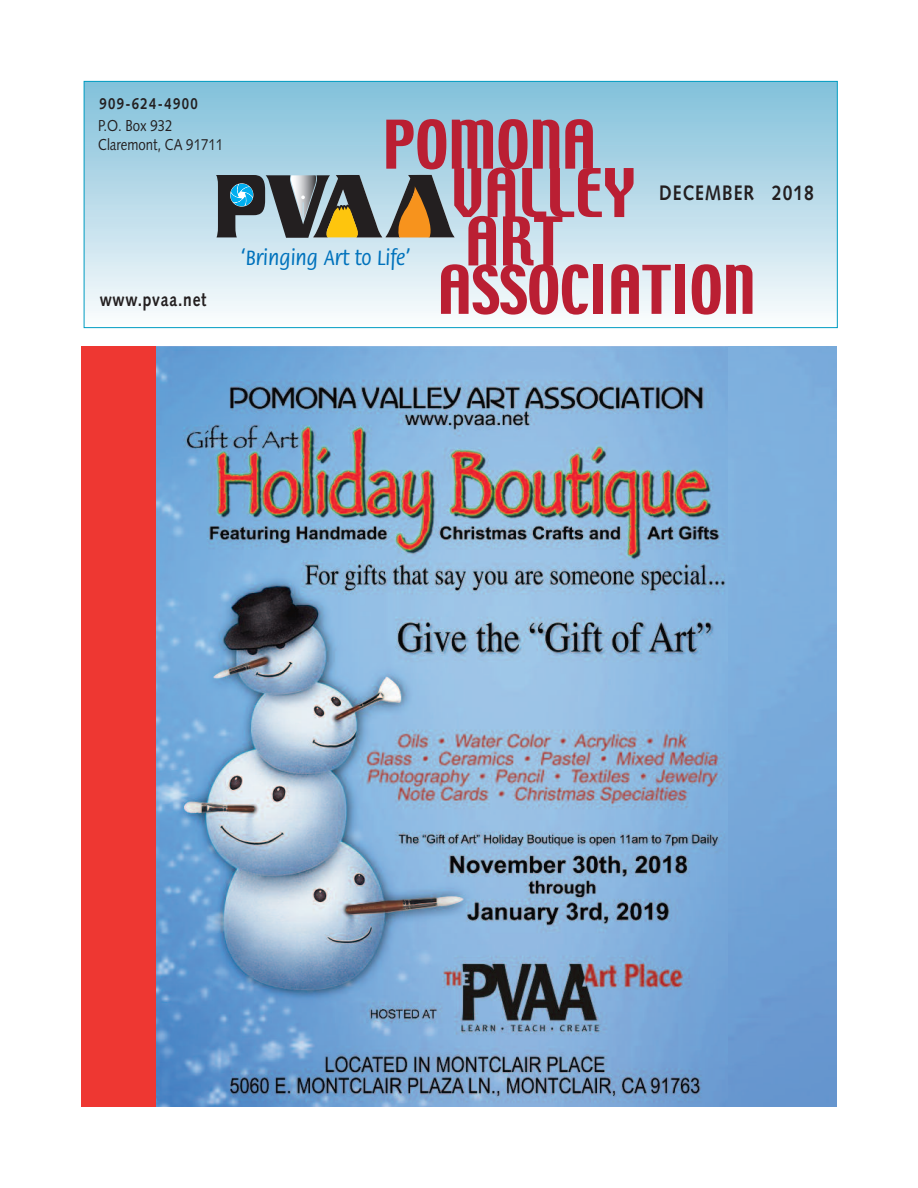
<style>
.page{position:relative;width:918px;height:1188px;background:#fff}
.page>*{position:absolute;margin:0;border:0;box-sizing:border-box;transform-origin:0 0}
.t1{font:59.55px "Techno";color:#ba1f33}
.t2{font:500 22.8px "Flora";color:#0072bc;scale:.89 1}
.t3{font:700 21px "Syntax";letter-spacing:.05em;color:#231f20;scale:.84 1}
.t4{font:700 18.75px "Syntax";letter-spacing:.05em;color:#231f20;scale:.84 1}
.t5{font:15.9px/19px "Syntax";color:#231f20;scale:.84 1}
.t6{font:700 15.9px "Syntax";letter-spacing:.1em;color:#231f20;scale:.84 1}
</style>
<div class="page">
<div style="left:84px;top:82px;width:753px;height:245px;background:linear-gradient(to bottom,#80c0da,#fafbfd)"></div>
<div style="left:84px;top:81px;width:754px;height:247px;border:1px solid #009cc2"></div>
<svg style="left:216px;top:175px;width:239px;height:63px;background:#76786e"></svg>
<img style="left:155px;top:346px;width:573px;height:761px">
<div style="left:81px;top:346px;width:74px;height:761px;background:#ee3732"></div>
<img style="left:728px;top:346px;width:109px;height:761px">
<p class="t6" style="left:99px;top:97px;width:119px">909-624-4900</p>
<p class="t5" style="left:98px;top:117px;width:150px">P.O. Box 932<br>Claremont, CA 91711</p>
<p class="t4" style="left:100px;top:292px;width:129px">www.pvaa.net</p>
<h1 class="t1" style="left:383px;top:113px;width:215px">POMONA</h1>
<h1 class="t1" style="left:451px;top:162px;width:186px">VALLEY</h1>
<h1 class="t1" style="left:465px;top:210px;width:99px">ART</h1>
<h1 class="t1" style="left:438px;top:258px;width:319px">ASSOCIATION</h1>
<h3 class="t3" style="left:659px;top:184px;width:186px">DECEMBER 2018</h3>
<h2 class="t2" style="left:240px;top:248px;width:193px">‘Bringing Art to Life’</h2>
</div>
